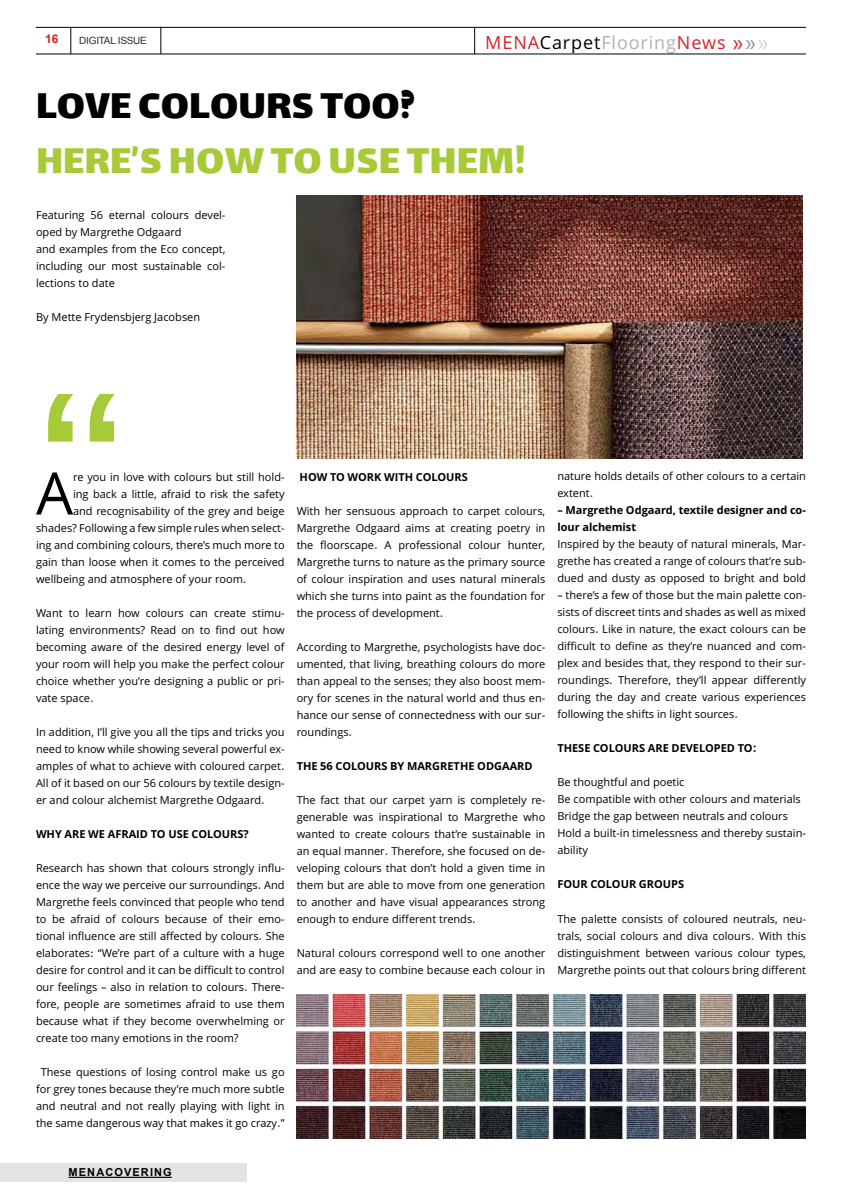
<style>
.page{position:relative;width:842px;height:1191px;background:#fff}
.page>*{position:absolute;margin:0;border:0;box-sizing:border-box;transform-origin:0 0}
.t1{font:58.6px "Sahel";color:#000}
.t2{font:44px "Lalezar";color:#a7ca39}
.t3{font:44px "Lalezar";color:#000}
.t4{font:18px "Sahel";letter-spacing:.05em;color:#d2232a}
.t5{font:700 12px "Arial";color:#d2232a}
.t6{font:11px/17px "Sahel";color:#000;text-align:justify}
.t7{font:700 11px/17px "Sahel";color:#000}
.t8{font:700 11px "Arial";letter-spacing:.1em;color:#000}
.t9{font:10px "Arial";letter-spacing:-.025em;color:#322b29}
.s1{color:#000}
.s2{color:#afb1b4}
.s3{color:#939598}
.s4{color:#d1d3d4}
</style>
<div class="page">
<hr style="left:36px;top:53px;width:770px;height:1px;background:#000">
<hr style="left:36px;top:27px;width:770px;height:1px;background:#000">
<svg style="left:70px;top:28px;width:1px;height:26px"></svg>
<svg style="left:160px;top:27px;width:1px;height:27px"></svg>
<svg style="left:474px;top:28px;width:1px;height:26px"></svg>
<div style="left:0;top:1163px;width:247px;height:18px;background:#e2e3e4"></div>
<hr style="left:69px;top:1176px;width:103px;height:1px;background:#000">
<svg style="left:48px;top:394px;width:67px;height:47px"></svg>
<img style="left:297px;top:994px;width:509px;height:144px">
<img style="left:297px;top:195px;width:505px;height:263px">
<p class="t5" style="left:45px;top:31px;width:15px">16</p>
<p class="t9" style="left:79px;top:34px;width:69px">DIGITAL ISSUE</p>
<h3 class="t4" style="left:485px;top:32px;width:285px">MENA<span class="s1">Carpet</span><span class="s2">Flooring</span>News »<span class="s3">»</span><span class="s4">»</span></h3>
<h2 class="t3" style="left:36px;top:77px;width:380px">LOVE COLOURS TOO?</h2>
<h2 class="t2" style="left:36px;top:132px;width:491px">HERE’S HOW TO USE THEM!</h2>
<p class="t6" style="left:36px;top:207px;width:191px;text-align:left">Featuring 56 eternal colours devel&shy;oped by Margrethe Odgaard<br>and examples from the Eco concept, including our most sustainable col&shy;lections to date</p>
<p class="t6" style="left:36px;top:309px;width:166px">By Mette Frydensbjerg Jacobsen</p>
<h1 class="t1" style="left:36px;top:460px;width:39px">A</h1>
<p class="t6" style="left:73px;top:468px;width:213px">re you in love with colours but still hold-</p>
<p class="t6" style="left:73px;top:485px;width:213px">ing back a little, afraid to risk the safety</p>
<p class="t6" style="left:73px;top:502px;width:213px">and recognisability of the grey and beige</p>
<p class="t6" style="left:36px;top:519px;width:250px">shades? Following a few simple rules when select-</p>
<p class="t6" style="left:36px;top:536px;width:250px">ing and combining colours, there’s much more to</p>
<p class="t6" style="left:36px;top:553px;width:250px">gain than loose when it comes to the perceived</p>
<p class="t6" style="left:36px;top:570px;width:212px">wellbeing and atmosphere of your room.</p>
<p class="t6" style="left:36px;top:604px;width:250px">Want to learn how colours can create stimu&shy;lating environments? Read on to find out how becoming aware of the desired energy level of your room will help you make the perfect colour choice whether you’re designing a public or pri&shy;vate space.</p>
<p class="t6" style="left:36px;top:723px;width:250px">In addition, I’ll give you all the tips and tricks you need to know while showing several powerful ex&shy;amples of what to achieve with coloured carpet.<br>All of it based on our 56 colours by textile design&shy;er and colour alchemist Margrethe Odgaard.</p>
<p class="t7" style="left:36px;top:825px;width:214px">WHY ARE WE AFRAID TO USE COLOURS?</p>
<p class="t6" style="left:36px;top:859px;width:250px">Research has shown that colours strongly influ&shy;ence the way we perceive our surroundings. And Margrethe feels convinced that people who tend to be afraid of colours because of their emo&shy;tional influence are still affected by colours. She elaborates: “We’re part of a culture with a huge desire for control and it can be difficult to control our feelings – also in relation to colours. There&shy;fore, people are sometimes afraid to use them because what if they become overwhelming or create too many emotions in the room?</p>
<p class="t6" style="left:36px;top:1063px;width:250px;text-align:center">These questions of losing control make us go for grey tones because they’re much more subtle and neutral and not really playing with light in the same dangerous way that makes it go crazy.”</p>
<p class="t7" style="left:300px;top:468px;width:170px">HOW TO WORK WITH COLOURS</p>
<p class="t6" style="left:297px;top:502px;width:250px">With her sensuous approach to carpet colours, Margrethe Odgaard aims at creating poetry in the floorscape. A professional colour hunter, Margrethe turns to nature as the primary source of colour inspiration and uses natural minerals which she turns into paint as the foundation for the process of development.</p>
<p class="t6" style="left:297px;top:638px;width:250px">According to Margrethe, psychologists have doc&shy;umented, that living, breathing colours do more than appeal to the senses; they also boost mem&shy;ory for scenes in the natural world and thus en&shy;hance our sense of connectedness with our sur&shy;roundings.</p>
<p class="t7" style="left:297px;top:757px;width:238px">THE 56 COLOURS BY MARGRETHE ODGAARD</p>
<p class="t6" style="left:297px;top:791px;width:250px">The fact that our carpet yarn is completely re&shy;generable was inspirational to Margrethe who wanted to create colours that’re sustainable in an equal manner. Therefore, she focused on de&shy;veloping colours that don’t hold a given time in them but are able to move from one generation to another and have visual appearances strong enough to endure different trends.</p>
<p class="t6" style="left:297px;top:944px;width:250px">Natural colours correspond well to one another and are easy to combine because each colour in</p>
<p class="t6" style="left:557px;top:468px;width:250px">nature holds details of other colours to a certain extent.</p>
<p class="t7" style="left:557px;top:502px;width:250px">– Margrethe Odgaard, textile designer and co&shy;lour alchemist</p>
<p class="t6" style="left:557px;top:536px;width:250px">Inspired by the beauty of natural minerals, Mar&shy;grethe has created a range of colours that’re sub&shy;dued and dusty as opposed to bright and bold</p>
<p class="t6" style="left:557px;top:587px;width:250px">– there’s a few of those but the main palette con&shy;sists of discreet tints and shades as well as mixed colours. Like in nature, the exact colours can be difficult to define as they’re nuanced and com&shy;plex and besides that, they respond to their sur&shy;roundings. Therefore, they’ll appear differently during the day and create various experiences following the shifts in light sources.</p>
<p class="t7" style="left:557px;top:740px;width:201px">THESE COLOURS ARE DEVELOPED TO:</p>
<p class="t6" style="left:557px;top:774px;width:250px;text-align:left">Be thoughtful and poetic<br>Be compatible with other colours and materials Bridge the gap between neutrals and colours Hold a built-in timelessness and thereby sustain&shy;ability</p>
<p class="t7" style="left:557px;top:876px;width:128px">FOUR COLOUR GROUPS</p>
<p class="t6" style="left:557px;top:910px;width:250px">The palette consists of coloured neutrals, neu&shy;trals, social colours and diva colours. With this distinguishment between various colour types, Margrethe points out that colours bring different</p>
<p class="t8" style="left:69px;top:1165px;width:105px">MENACOVERING</p>
</div>
